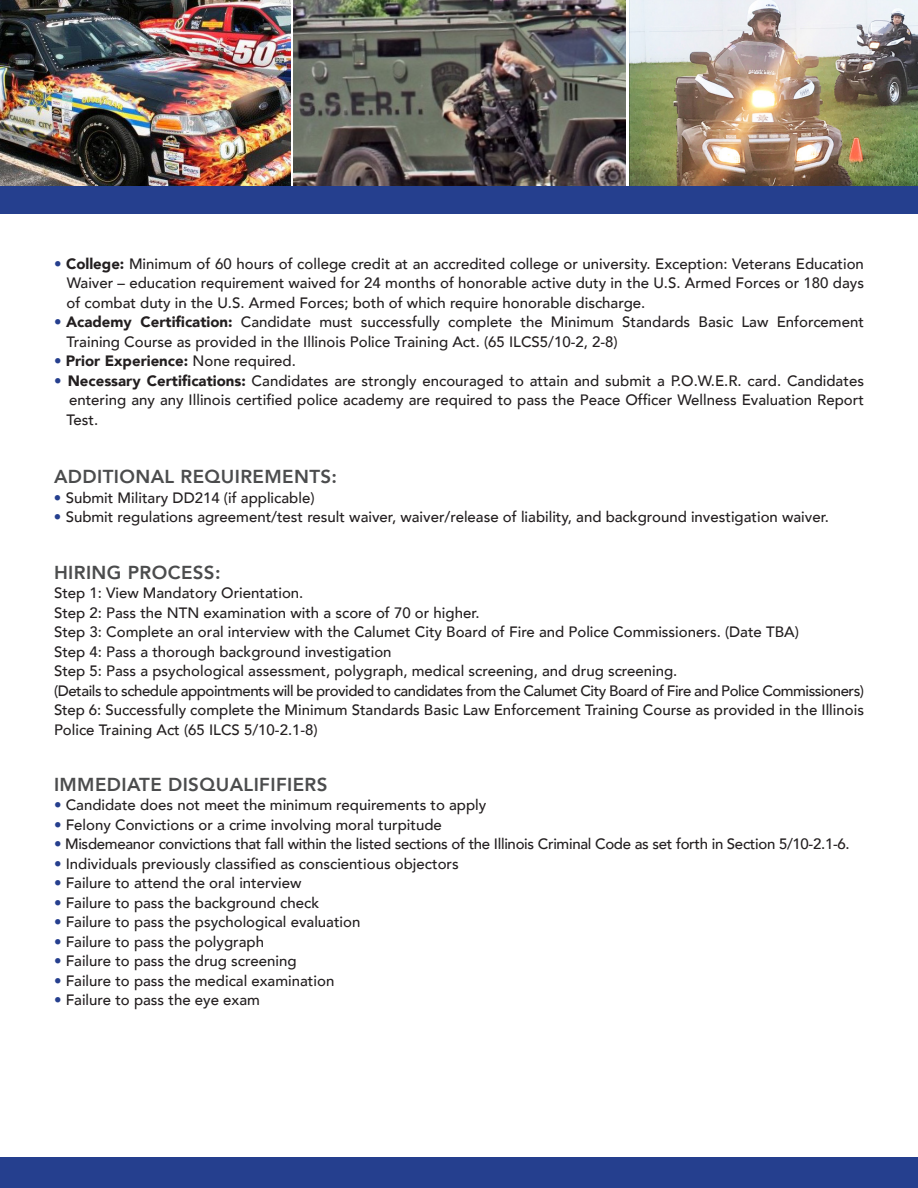
<style>
.page{position:relative;width:918px;height:1188px;background:#fff}
.page>*{position:absolute;margin:0;border:0;box-sizing:border-box;transform-origin:0 0}
.t1{font:800 18.75px "Avenir";letter-spacing:.02em;color:#4b4c4d}
.t2{font:500 15px/19.5px "Avenir";color:#231f20;text-align:justify}
.t3{font:500 15px "Avenir";letter-spacing:-.02em;color:#231f20}
.t4{font:500 15px "Avenir";letter-spacing:-.03em;color:#231f20}
.t5{font:900 15px "Avenir";color:#231f20}
.s1{color:#253f8e}
.s2{font-weight:900}
.s3{font-weight:500;color:#253f8e}
.s4{font-weight:500}
</style>
<div class="page">
<img style="left:294px;top:0;width:331px;height:186px">
<img style="left:0;top:0;width:291px;height:186px">
<img style="left:629px;top:0;width:289px;height:186px">
<div style="left:0;top:186px;width:918px;height:28px;background:#253f8e"></div>
<div style="left:0;top:1158px;width:918px;height:30px;background:#253f8e"></div>
<p class="t2" style="left:67px;top:253px;width:799px;text-indent:-13px"><span class="s1">•</span> <span class="s2">College:</span> Minimum of 60 hours of college credit at an accredited college or university. Exception: Veterans Education Waiver – education requirement waived for 24 months of honorable active duty in the U.S. Armed Forces or 180 days of combat duty in the U.S. Armed Forces; both of which require honorable discharge.</p>
<p class="t2" style="left:67px;top:312px;width:799px;text-indent:-13px"><span class="s1">•</span> <span class="s2">Academy Certification:</span> Candidate must successfully complete the Minimum Standards Basic Law Enforcement<br>Training Course as provided in the Illinois Police Training Act. (65 ILCS5/10-2, 2-8)</p>
<p class="t5" style="left:54px;top:348px;width:243px"><span class="s3">•</span> Prior Experience: <span class="s4">None required.</span></p>
<p class="t2" style="left:67px;top:370px;width:799px;text-indent:-13px"><span class="s1">•</span> <span class="s2">Necessary Certifications:</span> Candidates are strongly encouraged to attain and submit a P.O.W.E.R. card. Candidates entering any any Illinois certified police academy are required to pass the Peace Officer Wellness Evaluation Report Test.</p>
<p class="t1" style="left:54px;top:462px;width:285px">ADDITIONAL REQUIREMENTS:</p>
<p class="t2" style="left:54px;top:487px;width:262px"><span class="s1">•</span> Submit Military DD214 (if applicable)</p>
<p class="t2" style="left:54px;top:507px;width:777px"><span class="s1">•</span> Submit regulations agreement/test result waiver, waiver/release of liability, and background investigation waiver.</p>
<p class="t1" style="left:54px;top:558px;width:168px">HIRING PROCESS:</p>
<p class="t2" style="left:54px;top:582px;width:251px">Step 1: View Mandatory Orientation.</p>
<p class="t2" style="left:54px;top:602px;width:427px">Step 2: Pass the NTN examination with a score of 70 or higher.</p>
<p class="t2" style="left:54px;top:621px;width:746px">Step 3: Complete an oral interview with the Calumet City Board of Fire and Police Commissioners. (Date TBA)</p>
<p class="t2" style="left:54px;top:641px;width:339px">Step 4: Pass a thorough background investigation</p>
<p class="t2" style="left:54px;top:660px;width:625px">Step 5: Pass a psychological assessment, polygraph, medical screening, and drug screening.</p>
<p class="t4" style="left:54px;top:677px;width:812px">(Details to schedule appointments will be provided to candidates from the Calumet City Board of Fire and Police Commissioners)</p>
<p class="t2" style="left:54px;top:699px;width:812px">Step 6: Successfully complete the Minimum Standards Basic Law Enforcement Training Course as provided in the Illinois<br>Police Training Act (65 ILCS 5/10-2.1-8)</p>
<p class="t1" style="left:54px;top:770px;width:275px">IMMEDIATE DISQUALIFIFIERS</p>
<p class="t2" style="left:54px;top:795px;width:434px"><span class="s1">•</span> Candidate does not meet the minimum requirements to apply</p>
<p class="t2" style="left:54px;top:814px;width:389px"><span class="s1">•</span> Felony Convictions or a crime involving moral turpitude</p>
<p class="t3" style="left:54px;top:831px;width:797px"><span class="s1">•</span> Misdemeanor convictions that fall within the listed sections of the Illinois Criminal Code as set forth in Section 5/10-2.1-6.</p>
<p class="t2" style="left:54px;top:853px;width:406px"><span class="s1">•</span> Individuals previously classified as conscientious objectors</p>
<p class="t2" style="left:54px;top:873px;width:249px"><span class="s1">•</span> Failure to attend the oral interview</p>
<p class="t2" style="left:54px;top:892px;width:267px"><span class="s1">•</span> Failure to pass the background check</p>
<p class="t2" style="left:54px;top:912px;width:308px"><span class="s1">•</span> Failure to pass the psychological evaluation</p>
<p class="t2" style="left:54px;top:931px;width:212px"><span class="s1">•</span> Failure to pass the polygraph</p>
<p class="t2" style="left:54px;top:951px;width:244px"><span class="s1">•</span> Failure to pass the drug screening</p>
<p class="t2" style="left:54px;top:970px;width:282px"><span class="s1">•</span> Failure to pass the medical examination</p>
<p class="t2" style="left:54px;top:990px;width:207px"><span class="s1">•</span> Failure to pass the eye exam</p>
</div>
